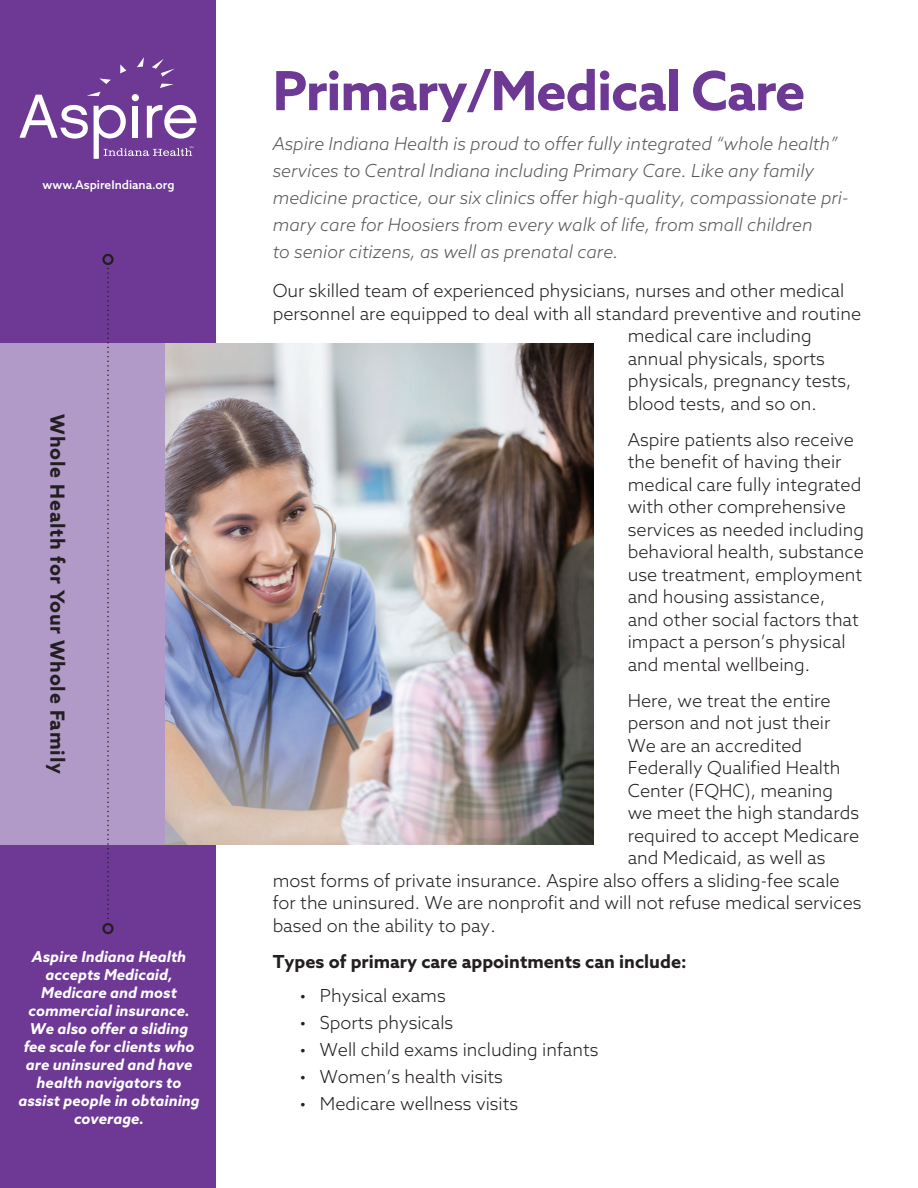
<style>
.page{position:relative;width:918px;height:1188px;background:#fff}
.page>*{position:absolute;margin:0;border:0;box-sizing:border-box;transform-origin:0 0}
.t1{font:700 54px "Azo Sans";letter-spacing:-.02em;color:#6e3895}
.t2{font:700 19.5px "Azo Sans";letter-spacing:.04em;color:#231f20}
.t3{font:300 18px/22.5px "Azo Sans";color:#231f20}
.t4{font:italic 300 18px/27px "Azo Sans";color:#57585a}
.t5{font:700 18px "Azo Sans";color:#231f20}
.t6{font:italic 700 15px/18px "Azo Sans";color:#fff;text-align:center}
.t7{font:500 12px "Azo Sans";color:#fff}
</style>
<div class="page">
<div style="left:0;top:0;width:216px;height:1188px;background:#6e3895"></div>
<div style="left:0;top:343px;width:166px;height:502px;background:#b199c8"></div>
<svg style="left:107px;top:267px;width:2px;height:652px"></svg>
<div style="left:102px;top:254px;width:12px;height:11px;border:2px solid #231f20;border-radius:50%"></div>
<div style="left:102px;top:923px;width:12px;height:11px;border:2px solid #231f20;border-radius:50%"></div>
<svg style="left:19px;top:57px;width:178px;height:102px"></svg>
<img style="left:166px;top:343px;width:428px;height:502px">
<p class="t7" style="left:42px;top:177px;width:134px">www.AspireIndiana.org</p>
<p class="t2" style="left:71px;top:414px;width:361px;rotate:90deg">Whole Health for Your Whole Family</p>
<p class="t6" style="left:18px;top:948px;width:183px">Aspire Indiana Health accepts Medicaid,<br>Medicare and most commercial insurance.<br>We also offer a sliding fee scale for clients who are uninsured and have health navigators to assist people in obtaining coverage.</p>
<h1 class="t1" style="left:273px;top:55px;width:534px">Primary/Medical Care</h1>
<p class="t4" style="left:273px;top:130px;width:577px">Aspire Indiana Health is proud to offer fully integrated “whole health” services to Central Indiana including Primary Care. Like any family medicine practice, our six clinics offer high-quality, compassionate pri&shy;mary care for Hoosiers from every walk of life, from small children<br>to senior citizens, as well as prenatal care.</p>
<p class="t3" style="left:273px;top:279px;width:573px">Our skilled team of experienced physicians, nurses and other medical</p>
<p class="t3" style="left:273px;top:302px;width:590px">personnel are equipped to deal with all standard preventive and routine</p>
<p class="t3" style="left:628px;top:324px;width:185px">medical care including</p>
<p class="t3" style="left:628px;top:347px;width:199px">annual physicals, sports</p>
<p class="t3" style="left:628px;top:369px;width:225px">physicals, pregnancy tests,</p>
<p class="t3" style="left:628px;top:392px;width:191px">blood tests, and so on.</p>
<p class="t3" style="left:628px;top:428px;width:238px">Aspire patients also receive the benefit of having their medical care fully integrated with other comprehensive services as needed including behavioral health, substance use treatment, employment and housing assistance,<br>and other social factors that impact a person’s physical and mental wellbeing.</p>
<p class="t3" style="left:628px;top:689px;width:204px">Here, we treat the entire</p>
<p class="t3" style="left:628px;top:711px;width:204px">person and not just their</p>
<p class="t3" style="left:628px;top:734px;width:176px">We are an accredited</p>
<p class="t3" style="left:628px;top:756px;width:214px">Federally Qualified Health</p>
<p class="t3" style="left:628px;top:779px;width:207px">Center (FQHC), meaning</p>
<p class="t3" style="left:628px;top:801px;width:233px">we meet the high standards</p>
<p class="t3" style="left:628px;top:824px;width:233px">required to accept Medicare</p>
<p class="t3" style="left:628px;top:846px;width:199px">and Medicaid, as well as</p>
<p class="t3" style="left:273px;top:869px;width:569px">most forms of private insurance. Aspire also offers a sliding-fee scale</p>
<p class="t3" style="left:273px;top:891px;width:590px">for the uninsured. We are nonprofit and will not refuse medical services</p>
<p class="t3" style="left:273px;top:914px;width:225px">based on the ability to pay.</p>
<p class="t5" style="left:273px;top:949px;width:415px">Types of primary care appointments can include:</p>
<p class="t3" style="left:299px;top:984px;width:148px">• Physical exams</p>
<p class="t3" style="left:299px;top:1011px;width:155px">• Sports physicals</p>
<p class="t3" style="left:299px;top:1038px;width:301px">• Well child exams including infants</p>
<p class="t3" style="left:299px;top:1065px;width:205px">• Women’s health visits</p>
<p class="t3" style="left:299px;top:1092px;width:220px">• Medicare wellness visits</p>
</div>
